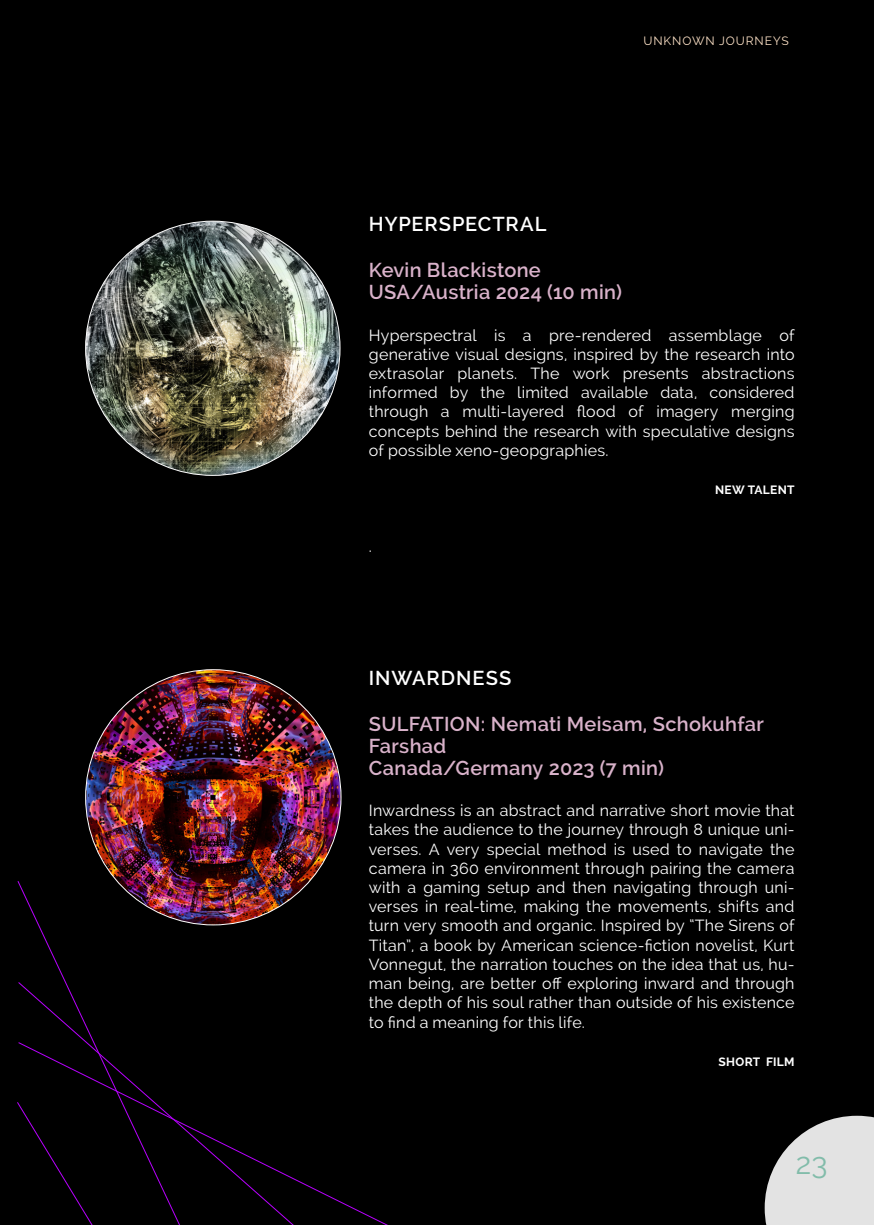
<style>
.page{position:relative;width:874px;height:1225px;background:#fff}
.page>*{position:absolute;margin:0;border:0;box-sizing:border-box;transform-origin:0 0}
.t1{font:30px "Raleway";color:#82bcaa}
.Überschrift_2{font:600 20px/22px "Raleway";letter-spacing:.015em;color:#d9b2ca}
.FeatureShows_Überschrift_1{font:600 20px "Raleway";letter-spacing:.045em;color:#fff}
.txt{font:16px/19.2px "Raleway";letter-spacing:.015em;color:#fff;text-align:justify}
.txt-2{font:700 12px "Raleway";letter-spacing:.025em;color:#fff}
.Info_rechts_oben{font:12px "Raleway";letter-spacing:.075em;color:#fde1c6}
</style>
<div class="page">
<div style="left:0;top:0;width:17px;height:1225px;background:#000"></div>
<div style="left:17px;top:0;width:856px;height:1225px;background:#000"></div>
<svg style="left:764px;top:1115px;width:109px;height:110px"></svg>
<img style="left:86px;top:669px;width:255px;height:256px;border-radius:127px">
<img style="left:86px;top:221px;width:254px;height:254px;border-radius:127px">
<svg style="left:216px;top:1140px;width:132px;height:85px"></svg>
<svg style="left:17px;top:880px;width:199px;height:345px"></svg>
<svg style="left:17px;top:1101px;width:114px;height:124px"></svg>
<p class="Info_rechts_oben" style="left:643px;top:34px;width:147px">UNKNOWN JOURNEYS</p>
<p class="FeatureShows_Überschrift_1" style="left:369px;top:213px;width:179px">HYPERSPECTRAL</p>
<p class="Überschrift_2" style="left:369px;top:259px;width:173px">Kevin Blackistone</p>
<p class="Überschrift_2" style="left:369px;top:281px;width:254px">USA/Austria 2024 (10 min)</p>
<p class="txt" style="left:369px;top:325px;width:427px">Hyperspectral is a pre-rendered assemblage of generative visual designs, inspired by the research into extrasolar planets. The work presents abstractions informed by the limited available data, considered through a multi-layered flood of imagery merging concepts behind the research with speculative designs of possible xeno-geopgraphies.</p>
<p class="txt-2" style="left:714px;top:483px;width:81px">NEW TALENT</p>
<p class="txt" style="left:369px;top:536px;width:5px">.</p>
<p class="FeatureShows_Überschrift_1" style="left:369px;top:666px;width:144px">INWARDNESS</p>
<p class="Überschrift_2" style="left:369px;top:713px;width:396px">SULFATION: Nemati Meisam, Schokuhfar<br>Farshad</p>
<p class="Überschrift_2" style="left:369px;top:757px;width:296px">Canada/Germany 2023 (7 min)</p>
<p class="txt" style="left:369px;top:801px;width:427px">Inwardness is an abstract and narrative short movie that takes the audience to the journey through 8 unique uni&shy;verses. A very special method is used to navigate the camera in 360 environment through pairing the camera with a gaming setup and then navigating through uni&shy;verses in real-time, making the movements, shifts and turn very smooth and organic. Inspired by “The Sirens of Titan”, a book by American science-fiction novelist, Kurt Vonnegut, the narration touches on the idea that us, hu&shy;man being, are better off exploring inward and through the depth of his soul rather than outside of his existence to find a meaning for this life.</p>
<p class="txt-2" style="left:718px;top:1054px;width:77px">SHORT FILM</p>
<h1 class="t1" style="left:795px;top:1145px;width:34px">23</h1>
</div>
